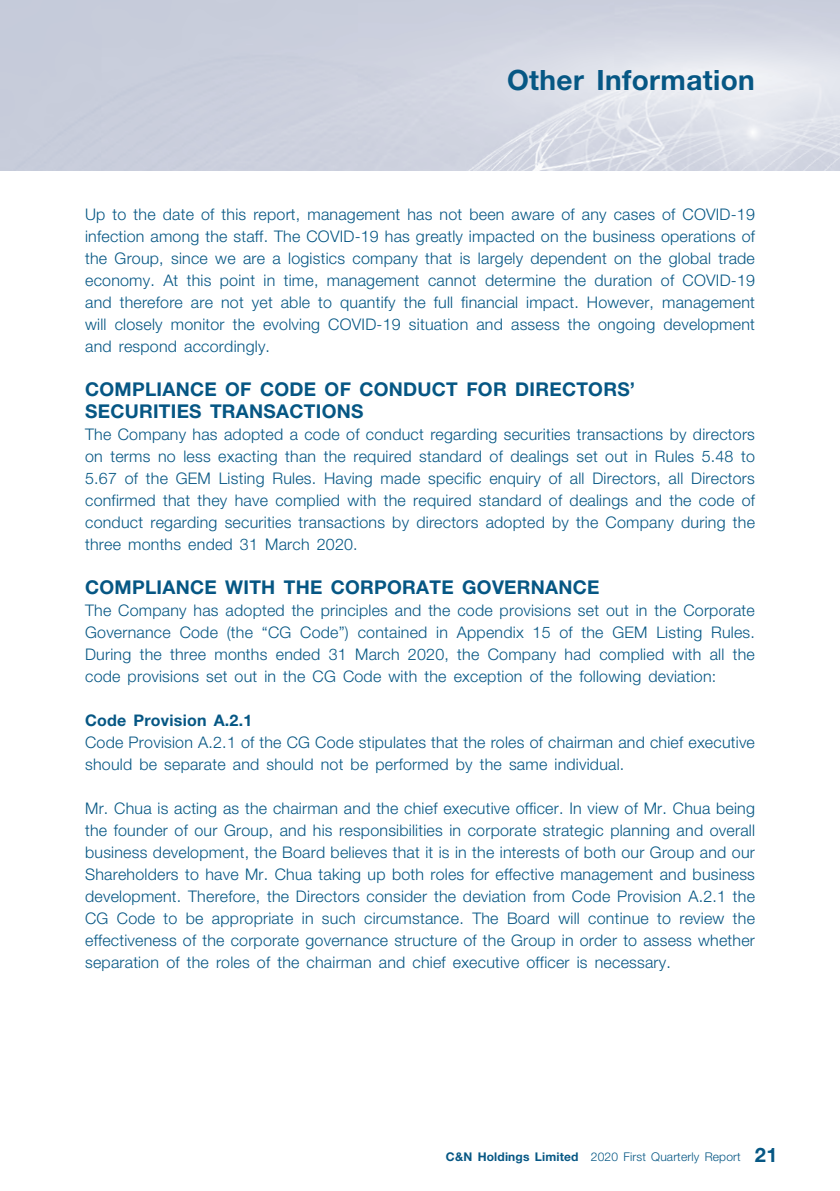
<style>
.page{position:relative;width:840px;height:1191px;background:#fff}
.page>*{position:absolute;margin:0;border:0;box-sizing:border-box;transform-origin:0 0}
.t1{font:700 28px "Helvetica Neue LT Std";letter-spacing:.015em;color:#065784}
._03_H1{font:700 19px/22px "Helvetica Neue LT Std";letter-spacing:.015em;color:#065784}
._01_Body_Text{font:300 16px/22px "Helvetica Neue LT Std";letter-spacing:.015em;color:#065784;text-align:justify}
._04___H2{font:700 16px "Helvetica Neue LT Std";letter-spacing:.015em;color:#065784}
.t2{font:300 12px "Helvetica Neue LT Std";letter-spacing:.015em;color:#065784}
.s1{font-weight:700}
.s2{font-weight:700;font-size:20px}
</style>
<div class="page">
<img style="left:0;top:0;width:839px;height:170px">
<h1 class="t1" style="left:506px;top:63px;width:249px">Other Information</h1>
<p class="_01_Body_Text" style="left:85px;top:203px;width:671px">Up to the date of this report, management has not been aware of any cases of COVID-19 infection among the staff. The COVID-19 has greatly impacted on the business operations of the Group, since we are a logistics company that is largely dependent on the global trade economy. At this point in time, management cannot determine the duration of COVID-19 and therefore are not yet able to quantify the full financial impact. However, management will closely monitor the evolving COVID-19 situation and assess the ongoing development and respond accordingly.</p>
<p class="_03_H1" style="left:85px;top:378px;width:551px">COMPLIANCE OF CODE OF CONDUCT FOR DIRECTORS’<br>SECURITIES TRANSACTIONS</p>
<p class="_01_Body_Text" style="left:85px;top:423px;width:671px">The Company has adopted a code of conduct regarding securities transactions by directors on terms no less exacting than the required standard of dealings set out in Rules 5.48 to 5.67 of the GEM Listing Rules. Having made specific enquiry of all Directors, all Directors confirmed that they have complied with the required standard of dealings and the code of conduct regarding securities transactions by directors adopted by the Company during the three months ended 31 March 2020.</p>
<p class="_03_H1" style="left:85px;top:576px;width:515px">COMPLIANCE WITH THE CORPORATE GOVERNANCE</p>
<p class="_01_Body_Text" style="left:85px;top:599px;width:671px">The Company has adopted the principles and the code provisions set out in the Corporate Governance Code (the “CG Code”) contained in Appendix 15 of the GEM Listing Rules.<br>During the three months ended 31 March 2020, the Company had complied with all the code provisions set out in the CG Code with the exception of the following deviation:</p>
<p class="_04___H2" style="left:85px;top:710px;width:168px">Code Provision A.2.1</p>
<p class="_01_Body_Text" style="left:85px;top:731px;width:671px">Code Provision A.2.1 of the CG Code stipulates that the roles of chairman and chief executive should be separate and should not be performed by the same individual.</p>
<p class="_01_Body_Text" style="left:85px;top:797px;width:671px">Mr. Chua is acting as the chairman and the chief executive officer. In view of Mr. Chua being the founder of our Group, and his responsibilities in corporate strategic planning and overall business development, the Board believes that it is in the interests of both our Group and our Shareholders to have Mr. Chua taking up both roles for effective management and business development. Therefore, the Directors consider the deviation from Code Provision A.2.1 the CG Code to be appropriate in such circumstance. The Board will continue to review the effectiveness of the corporate governance structure of the Group in order to assess whether separation of the roles of the chairman and chief executive officer is necessary.</p>
<p class="t2" style="left:445px;top:1149px;width:333px"><span class="s1">C&amp;N Holdings Limited</span> 2020 First Quarterly Report <span class="s2">21</span></p>
</div>
